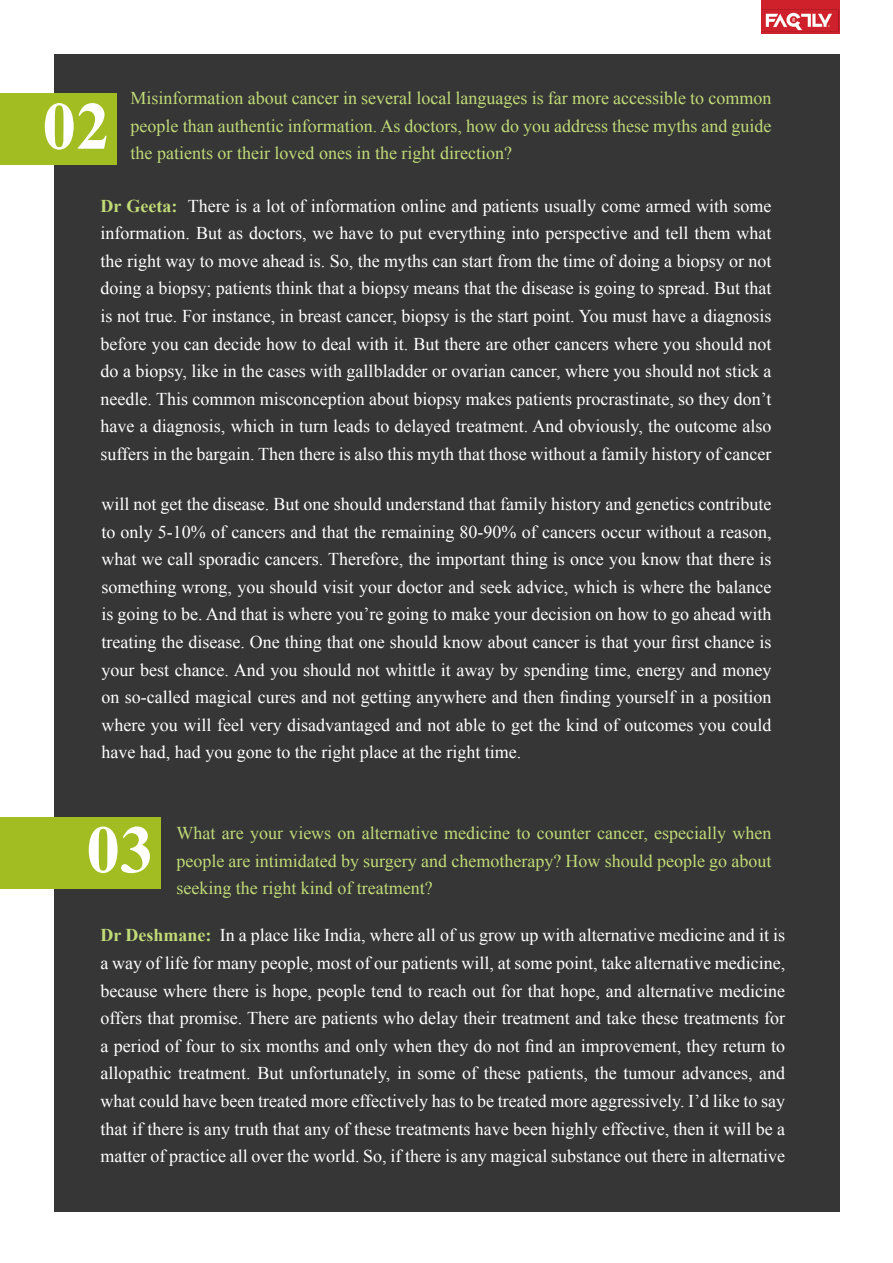
<style>
.page{position:relative;width:893px;height:1263px;background:#fff}
.page>*{position:absolute;margin:0;border:0;box-sizing:border-box;transform-origin:0 0}
.t1{font:700 67.5px "Times New Roman";color:#fff}
.Paragraph_Style_2{font:18px/27.6px "Times New Roman";color:#fff;text-align:justify}
.Paragraph_Style_2-2{font:18px/27.6px "Times New Roman";color:#c1db78;text-align:justify}
.s1{font-weight:700;color:#c1db78}
</style>
<div class="page">
<div style="left:761px;top:0;width:78px;height:34px;background:#ce212b"></div>
<img style="left:762px;top:4px;width:78px;height:30px">
<div style="left:54px;top:54px;width:785px;height:1158px;background:#353635"></div>
<div style="left:0;top:817px;width:160px;height:72px;background:#a2bd21"></div>
<div style="left:0;top:93px;width:117px;height:72px;background:#a2bd21"></div>
<p class="t1" style="left:42px;top:79px;width:69px">02</p>
<p class="Paragraph_Style_2-2" style="left:131px;top:84px;width:642px">Misinformation about cancer in several local languages is far more accessible to common people than authentic information. As doctors, how do you address these myths and guide</p>
<p class="Paragraph_Style_2-2" style="left:131px;top:139px;width:383px">the patients or their loved ones in the right direction?</p>
<p class="Paragraph_Style_2" style="left:101px;top:191px;width:672px"><span class="s1">Dr Geeta:</span> There is a lot of information online and patients usually come armed with some information. But as doctors, we have to put everything into perspective and tell them what the right way to move ahead is. So, the myths can start from the time of doing a biopsy or not doing a biopsy; patients think that a biopsy means that the disease is going to spread. But that is not true. For instance, in breast cancer, biopsy is the start point. You must have a diagnosis before you can decide how to deal with it. But there are other cancers where you should not do a biopsy, like in the cases with gallbladder or ovarian cancer, where you should not stick a needle. This common misconception about biopsy makes patients procrastinate, so they don’t have a diagnosis, which in turn leads to delayed treatment. And obviously, the outcome also suffers in the bargain. Then there is also this myth that those without a family history of cancer</p>
<p class="Paragraph_Style_2" style="left:101px;top:490px;width:672px">will not get the disease. But one should understand that family history and genetics contribute to only 5-10% of cancers and that the remaining 80-90% of cancers occur without a reason, what we call sporadic cancers. Therefore, the important thing is once you know that there is something wrong, you should visit your doctor and seek advice, which is where the balance is going to be. And that is where you’re going to make your decision on how to go ahead with treating the disease. One thing that one should know about cancer is that your first chance is your best chance. And you should not whittle it away by spending time, energy and money on so-called magical cures and not getting anywhere and then finding yourself in a position where you will feel very disadvantaged and not able to get the kind of outcomes you could have had, had you gone to the right place at the right time.</p>
<p class="Paragraph_Style_2-2" style="left:176px;top:819px;width:597px">What are your views on alternative medicine to counter cancer, especially when people are intimidated by surgery and chemotherapy? How should people go about seeking the right kind of treatment?</p>
<p class="Paragraph_Style_2" style="left:101px;top:921px;width:686px"><span class="s1">Dr Deshmane:</span> In a place like India, where all of us grow up with alternative medicine and it is a way of life for many people, most of our patients will, at some point, take alternative medicine, because where there is hope, people tend to reach out for that hope, and alternative medicine offers that promise. There are patients who delay their treatment and take these treatments for a period of four to six months and only when they do not find an improvement, they return to allopathic treatment. But unfortunately, in some of these patients, the tumour advances, and what could have been treated more effectively has to be treated more aggressively. I’d like to say that if there is any truth that any of these treatments have been highly effective, then it will be a matter of practice all over the world. So, if there is any magical substance out there in alternative</p>
<p class="t1" style="left:86px;top:803px;width:69px">03</p>
</div>
